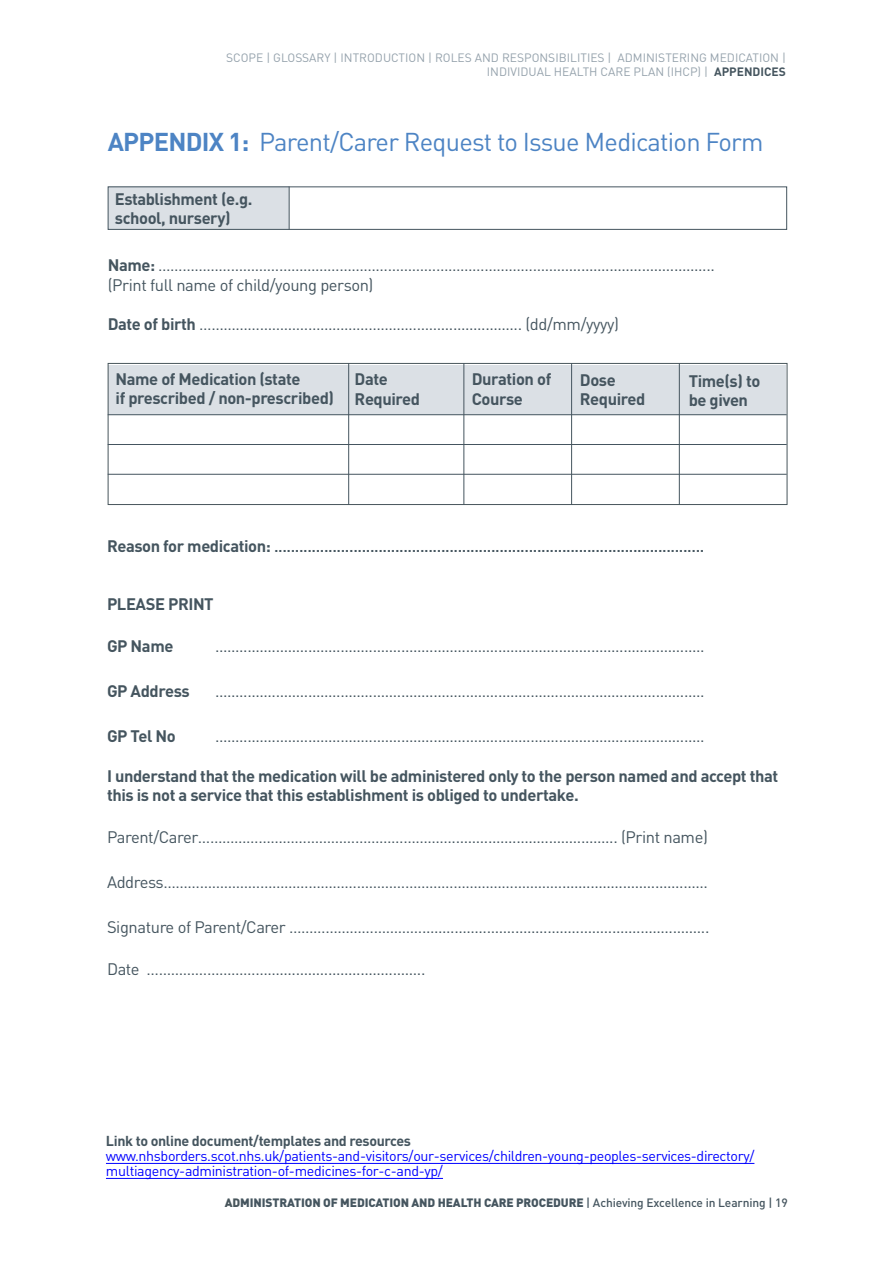
<style>
.page{position:relative;width:893px;height:1263px;background:#fff}
.page>*{position:absolute;margin:0;border:0;box-sizing:border-box;transform-origin:0 0}
.Body_Copy{font:25.5px "DIN";letter-spacing:-.03em;color:#4d84c4}
.Body_Copy-2{font:16.5px "DIN";letter-spacing:-.025em;color:#45555f}
.Body_Copy-3{font:700 16.5px/19.8px "DIN";letter-spacing:-.025em;color:#45555f}
.Body_Copy-4{font:500 16.5px "DIN";color:#45555f}
.Body_Copy-5{font:14.25px "DIN";letter-spacing:-.025em;color:#00f}
.Body_Copy-6{font:700 14.25px "DIN";letter-spacing:-.025em;color:#45555f}
.Body_Copy-7{font:12px "DIN";color:#95a2ac}
.Tabbed_Body_Copy{font:900 12px "DIN";letter-spacing:-.01em;color:#45555f}
.s1{font-weight:700;color:#45555f}
.s2{font-weight:700}
.s3{color:#48565c}
.s4{font-weight:500}
</style>
<div class="page">
<div style="left:108px;top:365px;width:678px;height:49px;background:#dbe0e5"></div>
<div style="left:108px;top:186px;width:181px;height:44px;background:#dbe0e5"></div>
<div style="left:108px;top:186px;width:679px;height:44px;border:1px solid #45555f"></div>
<hr style="left:289px;top:186px;width:1px;height:44px;background:#45555f">
<div style="left:108px;top:363px;width:679px;height:142px;border:1px solid #48565c"></div>
<hr style="left:348px;top:363px;width:1px;height:142px;background:#45555f">
<hr style="left:463px;top:363px;width:1px;height:142px;background:#45555f">
<hr style="left:571px;top:363px;width:1px;height:142px;background:#45555f">
<hr style="left:679px;top:363px;width:1px;height:142px;background:#45555f">
<hr style="left:108px;top:414px;width:679px;height:1px;background:#45555f">
<hr style="left:108px;top:444px;width:679px;height:1px;background:#45555f">
<hr style="left:108px;top:474px;width:679px;height:1px;background:#45555f">
<hr style="left:106px;top:1163px;width:648px;height:1px;background:#00f">
<hr style="left:106px;top:1178px;width:337px;height:1px;background:#00f">
<p class="Body_Copy-7" style="left:226px;top:50px;width:561px">SCOPE | GLOSSARY | INTRODUCTION | ROLES AND RESPONSIBILITIES | ADMINISTERING MEDICATION |</p>
<p class="Body_Copy-7" style="left:487px;top:64px;width:301px">INDIVIDUAL HEALTH CARE PLAN (IHCP) | <span class="s1">APPENDICES</span></p>
<p class="Body_Copy" style="left:108px;top:126px;width:657px"><span class="s2">APPENDIX 1:</span> Parent/Carer Request to Issue Medication Form</p>
<p class="Body_Copy-3" style="left:115px;top:188px;width:139px">Establishment (e.g.</p>
<p class="Body_Copy-3" style="left:115px;top:208px;width:117px">school, nursery)</p>
<p class="Body_Copy-2" style="left:108px;top:255px;width:609px"><span class="s2">Name:</span> …………………………………………………………………………………………....................................</p>
<p class="Body_Copy-2" style="left:108px;top:275px;width:267px">(Print full name of child/young person)</p>
<p class="Body_Copy-2" style="left:108px;top:314px;width:513px"><span class="s2">Date of birth</span> …………………………………………………….................... (dd/mm/yyyy)</p>
<p class="Body_Copy-3" style="left:116px;top:368px;width:186px">Name of Medication (state</p>
<p class="Body_Copy-3" style="left:116px;top:388px;width:220px">if prescribed / non-prescribed)</p>
<p class="Body_Copy-3" style="left:355px;top:369px;width:35px">Date</p>
<p class="Body_Copy-3" style="left:355px;top:388px;width:67px">Required</p>
<p class="Body_Copy-3" style="left:472px;top:369px;width:81px">Duration of</p>
<p class="Body_Copy-3" style="left:472px;top:388px;width:53px">Course</p>
<p class="Body_Copy-3" style="left:580px;top:369px;width:37px">Dose</p>
<p class="Body_Copy-3" style="left:580px;top:388px;width:67px">Required</p>
<p class="Body_Copy-3" style="left:689px;top:370px;width:73px">Time(s) to</p>
<p class="Body_Copy-3" style="left:689px;top:390px;width:61px">be given</p>
<p class="Body_Copy-4" style="left:107px;top:535px;width:599px"><span class="s2">Reason for medication:</span> .......................................................................................................</p>
<p class="Body_Copy-3" style="left:107px;top:594px;width:108px">PLEASE PRINT</p>
<p class="Body_Copy-3" style="left:107px;top:636px;width:68px">GP Name</p>
<p class="Body_Copy-2" style="left:215px;top:636px;width:491px">.........................................................................................................................</p>
<p class="Body_Copy-3" style="left:107px;top:681px;width:84px">GP Address</p>
<p class="Body_Copy-2" style="left:215px;top:681px;width:491px">.........................................................................................................................</p>
<p class="Body_Copy-3" style="left:107px;top:726px;width:70px">GP Tel No</p>
<p class="Body_Copy-2" style="left:215px;top:726px;width:491px">.........................................................................................................................</p>
<p class="Body_Copy-3" style="left:107px;top:765px;width:673px">I understand that the medication will be administered only to the person named and accept that this is not a service that this establishment is obliged to undertake.</p>
<p class="Body_Copy-2" style="left:107px;top:827px;width:602px">Parent/Carer………………………………………………………......................................... (Print name)</p>
<p class="Body_Copy-2" style="left:107px;top:872px;width:602px">Address………………………………………………………………………………………....................................</p>
<p class="Body_Copy-2" style="left:107px;top:917px;width:604px">Signature of Parent/Carer …………………………….......................................................................</p>
<p class="Body_Copy-2" style="left:107px;top:959px;width:320px">Date ……………………………....................................</p>
<p class="Body_Copy-6" style="left:106px;top:1132px;width:307px">Link to online document/templates and resources</p>
<p class="Body_Copy-5" style="left:106px;top:1147px;width:650px">www.nhsborders.scot.nhs.uk/patients-and-visitors/our-services/children-young-peoples-services-directory/</p>
<p class="Body_Copy-5" style="left:106px;top:1162px;width:339px">multiagency-administration-of-medicines-for-c-and-yp/</p>
<p class="Tabbed_Body_Copy" style="left:225px;top:1194px;width:564px"><span class="s3">AD</span>MINISTRATION OF MEDICATION AND HEALTH CARE PROCEDURE <span class="s4">| Achieving Excellence in Learning | 19</span></p>
</div>
